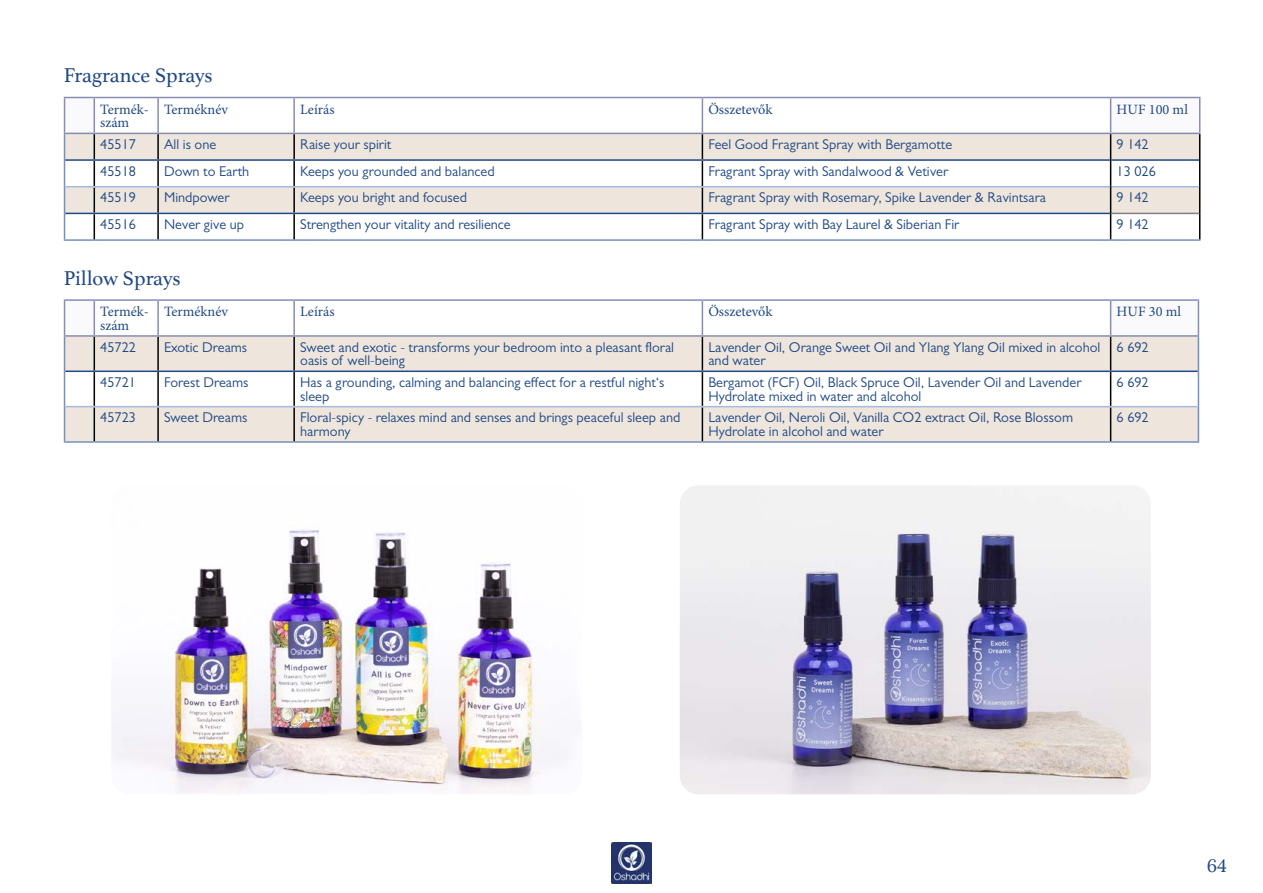
<style>
.page{position:relative;width:1263px;height:893px;background:#fff}
.page>*{position:absolute;margin:0;border:0;box-sizing:border-box;transform-origin:0 0}
.t1{font:21px "Athelas";letter-spacing:-.01em;color:#204885}
.t2{font:18px "Lora";color:#204885}
.t3{font:14.25px/13.5px "Gill Sans";color:#204885}
.t4{font:14.25px/13.5px "Minion Pro";color:#204885}
</style>
<div class="page">
<img style="left:611px;top:842px;width:41px;height:41px">
<hr style="left:64px;top:97px;width:30px;height:1px;background:#888cb3">
<hr style="left:1111px;top:97px;width:89px;height:1px;background:#888cb3">
<hr style="left:64px;top:239px;width:30px;height:2px;background:#768fbe">
<hr style="left:94px;top:239px;width:64px;height:2px;background:#768fbe">
<hr style="left:158px;top:239px;width:136px;height:2px;background:#768fbe">
<hr style="left:294px;top:239px;width:408px;height:2px;background:#768fbe">
<hr style="left:702px;top:239px;width:409px;height:2px;background:#768fbe">
<hr style="left:1111px;top:239px;width:89px;height:2px;background:#768fbe">
<svg style="left:64px;top:98px;width:1136px;height:141px"></svg>
<hr style="left:94px;top:97px;width:64px;height:1px;background:#888cb3">
<hr style="left:94px;top:98px;width:1px;height:35px;background:#888cb3">
<hr style="left:158px;top:97px;width:136px;height:1px;background:#888cb3">
<hr style="left:157px;top:98px;width:2px;height:35px;background:#888cb3">
<hr style="left:294px;top:97px;width:408px;height:1px;background:#888cb3">
<hr style="left:293px;top:98px;width:2px;height:35px;background:#888cb3">
<hr style="left:702px;top:97px;width:409px;height:1px;background:#888cb3">
<hr style="left:702px;top:98px;width:1px;height:35px;background:#888cb3">
<hr style="left:1110px;top:98px;width:1px;height:35px;background:#888cb3">
<hr style="left:94px;top:133px;width:64px;height:1px;background:#888cb3">
<hr style="left:158px;top:133px;width:136px;height:1px;background:#888cb3">
<hr style="left:294px;top:133px;width:408px;height:1px;background:#888cb3">
<hr style="left:702px;top:133px;width:409px;height:1px;background:#888cb3">
<svg style="left:65px;top:301px;width:1133px;height:34px"></svg>
<svg style="left:65px;top:337px;width:1133px;height:104px;fill:#eee6dc"></svg>
<hr style="left:64px;top:299px;width:30px;height:2px;background:#888cb3">
<hr style="left:64px;top:301px;width:1px;height:34px;background:#888cb3">
<hr style="left:1111px;top:299px;width:88px;height:2px;background:#888cb3">
<hr style="left:1198px;top:301px;width:1px;height:34px;background:#888cb3">
<hr style="left:64px;top:335px;width:30px;height:2px;background:#888cb3">
<hr style="left:1111px;top:335px;width:88px;height:2px;background:#888cb3">
<hr style="left:64px;top:337px;width:1px;height:34px;background:#768fbe">
<hr style="left:1198px;top:337px;width:1px;height:34px;background:#768fbe">
<hr style="left:64px;top:371px;width:1px;height:36px;background:#768fbe">
<hr style="left:1198px;top:371px;width:1px;height:36px;background:#768fbe">
<hr style="left:64px;top:407px;width:1px;height:34px;background:#768fbe">
<hr style="left:1198px;top:407px;width:1px;height:34px;background:#768fbe">
<hr style="left:64px;top:441px;width:30px;height:2px;background:#768fbe">
<hr style="left:94px;top:441px;width:64px;height:2px;background:#768fbe">
<hr style="left:158px;top:441px;width:136px;height:2px;background:#768fbe">
<hr style="left:294px;top:441px;width:408px;height:2px;background:#768fbe">
<hr style="left:702px;top:441px;width:409px;height:2px;background:#768fbe">
<hr style="left:1111px;top:441px;width:88px;height:2px;background:#768fbe">
<hr style="left:94px;top:337px;width:1px;height:34px;background:#000">
<hr style="left:157px;top:337px;width:2px;height:34px;background:#000">
<hr style="left:293px;top:337px;width:2px;height:34px;background:#000">
<hr style="left:702px;top:337px;width:1px;height:34px;background:#000">
<hr style="left:1110px;top:337px;width:1px;height:34px;background:#000">
<hr style="left:94px;top:372px;width:1px;height:34px;background:#000">
<hr style="left:157px;top:372px;width:2px;height:34px;background:#000">
<hr style="left:293px;top:372px;width:2px;height:34px;background:#000">
<hr style="left:702px;top:372px;width:1px;height:34px;background:#000">
<hr style="left:1110px;top:372px;width:1px;height:34px;background:#000">
<hr style="left:94px;top:407px;width:1px;height:34px;background:#000">
<hr style="left:157px;top:407px;width:2px;height:34px;background:#000">
<hr style="left:293px;top:407px;width:2px;height:34px;background:#000">
<hr style="left:702px;top:407px;width:1px;height:34px;background:#000">
<hr style="left:1110px;top:407px;width:1px;height:34px;background:#000">
<svg style="left:65px;top:371px;width:29px;height:1px"></svg>
<hr style="left:94px;top:371px;width:64px;height:1px;background:#204885">
<hr style="left:158px;top:371px;width:136px;height:1px;background:#204885">
<hr style="left:294px;top:371px;width:408px;height:1px;background:#204885">
<hr style="left:702px;top:371px;width:409px;height:1px;background:#204885">
<hr style="left:1111px;top:371px;width:87px;height:1px;background:#204885">
<svg style="left:65px;top:406px;width:29px;height:1px"></svg>
<hr style="left:94px;top:406px;width:64px;height:1px;background:#a6bae0">
<hr style="left:158px;top:406px;width:136px;height:1px;background:#a6bae0">
<hr style="left:294px;top:406px;width:408px;height:1px;background:#a6bae0">
<hr style="left:702px;top:406px;width:409px;height:1px;background:#a6bae0">
<hr style="left:1111px;top:406px;width:87px;height:1px;background:#a6bae0">
<hr style="left:94px;top:299px;width:64px;height:2px;background:#888cb3">
<hr style="left:94px;top:301px;width:1px;height:34px;background:#888cb3">
<hr style="left:158px;top:299px;width:136px;height:2px;background:#888cb3">
<hr style="left:157px;top:301px;width:2px;height:34px;background:#888cb3">
<hr style="left:294px;top:299px;width:408px;height:2px;background:#888cb3">
<hr style="left:293px;top:301px;width:2px;height:34px;background:#888cb3">
<hr style="left:702px;top:299px;width:409px;height:2px;background:#888cb3">
<hr style="left:702px;top:301px;width:1px;height:34px;background:#888cb3">
<hr style="left:1110px;top:301px;width:1px;height:34px;background:#888cb3">
<hr style="left:94px;top:335px;width:64px;height:2px;background:#888cb3">
<hr style="left:158px;top:335px;width:136px;height:2px;background:#888cb3">
<hr style="left:294px;top:335px;width:408px;height:2px;background:#888cb3">
<hr style="left:702px;top:335px;width:409px;height:2px;background:#888cb3">
<img style="left:680px;top:485px;width:471px;height:309px">
<img style="left:112px;top:529px;width:467px;height:265px">
<h1 class="t1" style="left:64px;top:59px;width:150px">Fragrance Sprays</h1>
<p class="t4" style="left:100px;top:103px;width:50px">Termék&shy;szám</p>
<p class="t4" style="left:164px;top:103px;width:66px">Terméknév</p>
<p class="t4" style="left:300px;top:103px;width:36px">Leírás</p>
<p class="t4" style="left:708px;top:103px;width:66px">Összetevők</p>
<p class="t4" style="left:1117px;top:103px;width:73px">HUF 100 ml</p>
<p class="t3" style="left:100px;top:137px;width:37px">45517</p>
<p class="t3" style="left:164px;top:137px;width:54px">All is one</p>
<p class="t3" style="left:300px;top:137px;width:93px">Raise your spirit</p>
<p class="t3" style="left:708px;top:137px;width:245px">Feel Good Fragrant Spray with Bergamotte</p>
<p class="t3" style="left:1117px;top:137px;width:34px">9 142</p>
<p class="t3" style="left:100px;top:164px;width:37px">45518</p>
<p class="t3" style="left:164px;top:164px;width:87px">Down to Earth</p>
<p class="t3" style="left:300px;top:164px;width:196px">Keeps you grounded and balanced</p>
<p class="t3" style="left:708px;top:164px;width:241px">Fragrant Spray with Sandalwood &amp; Vetiver</p>
<p class="t3" style="left:1117px;top:164px;width:41px">13 026</p>
<p class="t3" style="left:100px;top:191px;width:37px">45519</p>
<p class="t3" style="left:164px;top:191px;width:67px">Mindpower</p>
<p class="t3" style="left:300px;top:191px;width:168px">Keeps you bright and focused</p>
<p class="t3" style="left:708px;top:191px;width:339px">Fragrant Spray with Rosemary, Spike Lavender &amp; Ravintsara</p>
<p class="t3" style="left:1117px;top:191px;width:34px">9 142</p>
<p class="t3" style="left:100px;top:218px;width:37px">45516</p>
<p class="t3" style="left:164px;top:218px;width:81px">Never give up</p>
<p class="t3" style="left:300px;top:218px;width:212px">Strengthen your vitality and resilience</p>
<p class="t3" style="left:708px;top:218px;width:253px">Fragrant Spray with Bay Laurel &amp; Siberian Fir</p>
<p class="t3" style="left:1117px;top:218px;width:34px">9 142</p>
<h1 class="t1" style="left:64px;top:261px;width:118px">Pillow Sprays</h1>
<p class="t4" style="left:100px;top:305px;width:50px">Termék&shy;szám</p>
<p class="t4" style="left:164px;top:305px;width:66px">Terméknév</p>
<p class="t4" style="left:300px;top:305px;width:36px">Leírás</p>
<p class="t4" style="left:708px;top:305px;width:66px">Összetevők</p>
<p class="t4" style="left:1117px;top:305px;width:66px">HUF 30 ml</p>
<p class="t3" style="left:100px;top:340px;width:37px">45722</p>
<p class="t3" style="left:164px;top:340px;width:85px">Exotic Dreams</p>
<p class="t3" style="left:300px;top:340px;width:375px">Sweet and exotic - transforms your bedroom into a pleasant floral oasis of well-being</p>
<p class="t3" style="left:708px;top:340px;width:393px">Lavender Oil, Orange Sweet Oil and Ylang Ylang Oil mixed in alcohol and water</p>
<p class="t3" style="left:1117px;top:340px;width:34px">6 692</p>
<p class="t3" style="left:100px;top:375px;width:37px">45721</p>
<p class="t3" style="left:164px;top:375px;width:86px">Forest Dreams</p>
<p class="t3" style="left:300px;top:375px;width:366px">Has a grounding, calming and balancing effect for a restful night‘s sleep</p>
<p class="t3" style="left:708px;top:375px;width:375px">Bergamot (FCF) Oil, Black Spruce Oil, Lavender Oil and Lavender<br>Hydrolate mixed in water and alcohol</p>
<p class="t3" style="left:1117px;top:375px;width:34px">6 692</p>
<p class="t3" style="left:100px;top:411px;width:37px">45723</p>
<p class="t3" style="left:164px;top:411px;width:85px">Sweet Dreams</p>
<p class="t3" style="left:300px;top:411px;width:382px">Floral-spicy - relaxes mind and senses and brings peaceful sleep and harmony</p>
<p class="t3" style="left:708px;top:411px;width:366px">Lavender Oil, Neroli Oil, Vanilla CO2 extract Oil, Rose Blossom<br>Hydrolate in alcohol and water</p>
<p class="t3" style="left:1117px;top:411px;width:34px">6 692</p>
<p class="t2" style="left:1207px;top:852px;width:22px">64</p>
</div>
